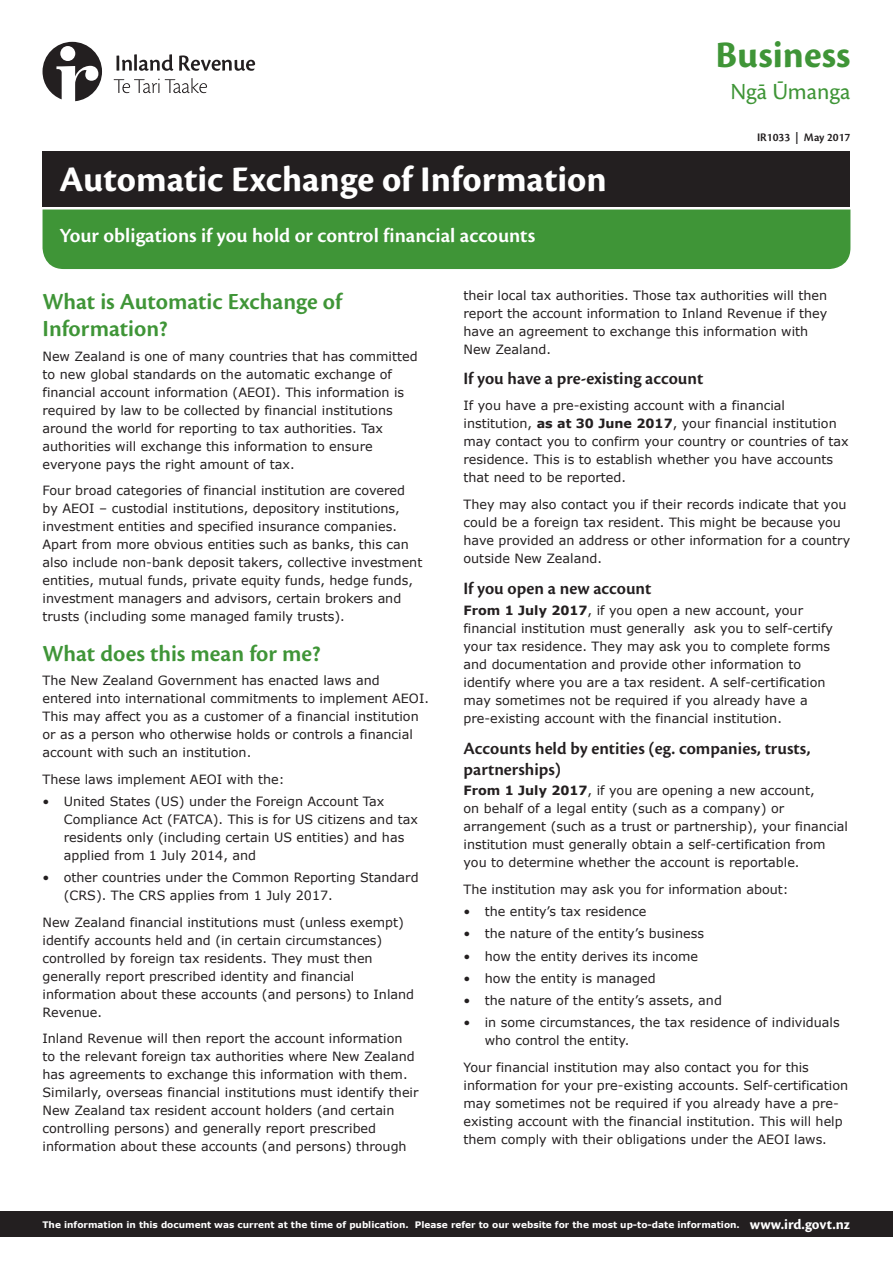
<style>
.page{position:relative;width:893px;height:1263px;background:#fff}
.page>*{position:absolute;margin:0;border:0;box-sizing:border-box;transform-origin:0 0}
.t1{font:700 39px "Cronos Pro";color:#3f9537}
.t2{font:700 37.5px "Cronos Pro";letter-spacing:.005em;color:#fff}
.t3{font:600 24px/27px "Cronos Pro";color:#3f9537}
.t4{font:24px "Cronos Pro";color:#3f9537}
.t5{font:600 21px "Cronos Pro";color:#fff}
.t6{font:600 18px/21px "Cronos Pro";color:#231f20}
.t7{font:12.75px/18px "Verdana";color:#231f20}
.t8{font:600 12px "Cronos Pro";color:#231f20}
.t9{font:700 9px "Verdana";color:#fff}
.s1{font-weight:700}
.s2{font-family:"Cronos Pro";font-size:15px}
</style>
<div class="page">
<div style="left:0;top:1211px;width:893px;height:26px;background:#231f20"></div>
<svg style="left:43px;top:42px;width:59px;height:59px"></svg>
<svg style="left:114px;top:78px;width:93px;height:15px"></svg>
<svg style="left:116px;top:54px;width:139px;height:17px"></svg>
<div style="left:43px;top:209px;width:807px;height:60px;background:#3f9537"></div>
<div style="left:43px;top:152px;width:807px;height:55px;background:#231f20"></div>
<h1 class="t1" style="left:716px;top:33px;width:136px">Business</h1>
<h3 class="t4" style="left:730px;top:77px;width:122px">Ngā Ūmanga</h3>
<h2 class="t2" style="left:60px;top:158px;width:549px">Automatic Exchange of Information</h2>
<h3 class="t5" style="left:60px;top:223px;width:477px">Your obligations if you hold or control financial accounts</h3>
<p class="t8" style="left:757px;top:130px;width:95px">IR1033 | May 2017</p>
<h3 class="t3" style="left:43px;top:288px;width:301px">What is Automatic Exchange of<br>Information?</h3>
<p class="t7" style="left:43px;top:347px;width:377px">New Zealand is one of many countries that has committed to new global standards on the automatic exchange of financial account information (AEOI). This information is required by law to be collected by financial institutions around the world for reporting to tax authorities. Tax authorities will exchange this information to ensure everyone pays the right amount of tax.</p>
<p class="t7" style="left:43px;top:481px;width:381px">Four broad categories of financial institution are covered by AEOI – custodial institutions, depository institutions, investment entities and specified insurance companies.<br>Apart from more obvious entities such as banks, this can also include non-bank deposit takers, collective investment entities, mutual funds, private equity funds, hedge funds, investment managers and advisors, certain brokers and trusts (including some managed family trusts).</p>
<h3 class="t3" style="left:43px;top:640px;width:280px">What does this mean for me?</h3>
<p class="t7" style="left:43px;top:671px;width:388px">The New Zealand Government has enacted laws and entered into international commitments to implement AEOI.<br>This may affect you as a customer of a financial institution or as a person who otherwise holds or controls a financial account with such an institution.</p>
<p class="t7" style="left:43px;top:770px;width:244px">These laws implement AEOI with the:</p>
<p class="t7" style="left:64px;top:792px;width:356px;text-indent:-21px">• United States (US) under the Foreign Account Tax Compliance Act (FATCA). This is for US citizens and tax residents only (including certain US entities) and has applied from 1 July 2014, and</p>
<p class="t7" style="left:64px;top:868px;width:356px;text-indent:-21px">• other countries under the Common Reporting Standard (CRS). The CRS applies from 1 July 2017.</p>
<p class="t7" style="left:43px;top:913px;width:373px">New Zealand financial institutions must (unless exempt) identify accounts held and (in certain circumstances) controlled by foreign tax residents. They must then generally report prescribed identity and financial information about these accounts (and persons) to Inland Revenue.</p>
<p class="t7" style="left:43px;top:1029px;width:377px">Inland Revenue will then report the account information<br>to the relevant foreign tax authorities where New Zealand has agreements to exchange this information with them.<br>Similarly, overseas financial institutions must identify their New Zealand tax resident account holders (and certain controlling persons) and generally report prescribed information about these accounts (and persons) through</p>
<p class="t7" style="left:463px;top:286px;width:365px">their local tax authorities. Those tax authorities will then report the account information to Inland Revenue if they have an agreement to exchange this information with New Zealand.</p>
<h3 class="t6" style="left:463px;top:368px;width:241px">If you have a pre-existing account</h3>
<p class="t7" style="left:463px;top:396px;width:387px">If you have a pre-existing account with a financial institution, <span class="s1">as at 30 June 2017</span>, your financial institution may contact you to confirm your country or countries of tax residence. This is to establish whether you have accounts that need to be reported.</p>
<p class="t7" style="left:463px;top:495px;width:388px">They may also contact you if their records indicate that you could be a foreign tax resident. This might be because you have provided an address or other information for a country outside New Zealand.</p>
<h3 class="t6" style="left:463px;top:578px;width:189px">If you open a new account</h3>
<p class="t7" style="left:463px;top:601px;width:371px"><span class="s1">From 1 July 2017</span>, if you open a new account, your financial institution must generally ask you to self-certify your tax residence. They may ask you to complete forms and documentation and provide other information to identify where you are a tax resident. A self-certification may sometimes not be required if you already have a pre-existing account with the financial institution.</p>
<h3 class="t6" style="left:463px;top:738px;width:348px">Accounts held by entities (eg. companies, trusts, partnerships)</h3>
<p class="t7" style="left:463px;top:781px;width:386px"><span class="s1">From 1 July 2017</span>, if you are opening a new account,<br>on behalf of a legal entity (such as a company) or arrangement (such as a trust or partnership), your financial institution must generally obtain a self-certification from you to determine whether the account is reportable.</p>
<p class="t7" style="left:463px;top:880px;width:327px">The institution may ask you for information about:</p>
<p class="t7" style="left:463px;top:902px;width:184px">• the entity’s tax residence</p>
<p class="t7" style="left:463px;top:924px;width:242px">• the nature of the entity’s business</p>
<p class="t7" style="left:463px;top:947px;width:236px">• how the entity derives its income</p>
<p class="t7" style="left:463px;top:969px;width:194px">• how the entity is managed</p>
<p class="t7" style="left:463px;top:991px;width:260px">• the nature of the entity’s assets, and</p>
<p class="t7" style="left:485px;top:1013px;width:356px;text-indent:-21px">• in some circumstances, the tax residence of individuals who control the entity.</p>
<p class="t7" style="left:463px;top:1058px;width:386px">Your financial institution may also contact you for this information for your pre-existing accounts. Self-certification may sometimes not be required if you already have a pre&shy;existing account with the financial institution. This will help them comply with their obligations under the AEOI laws.</p>
<p class="t9" style="left:43px;top:1219px;width:809px">The information in this document was current at the time of publication. Please refer to our website for the most up-to-date information. <span class="s2">www.ird.govt.nz</span></p>
</div>
